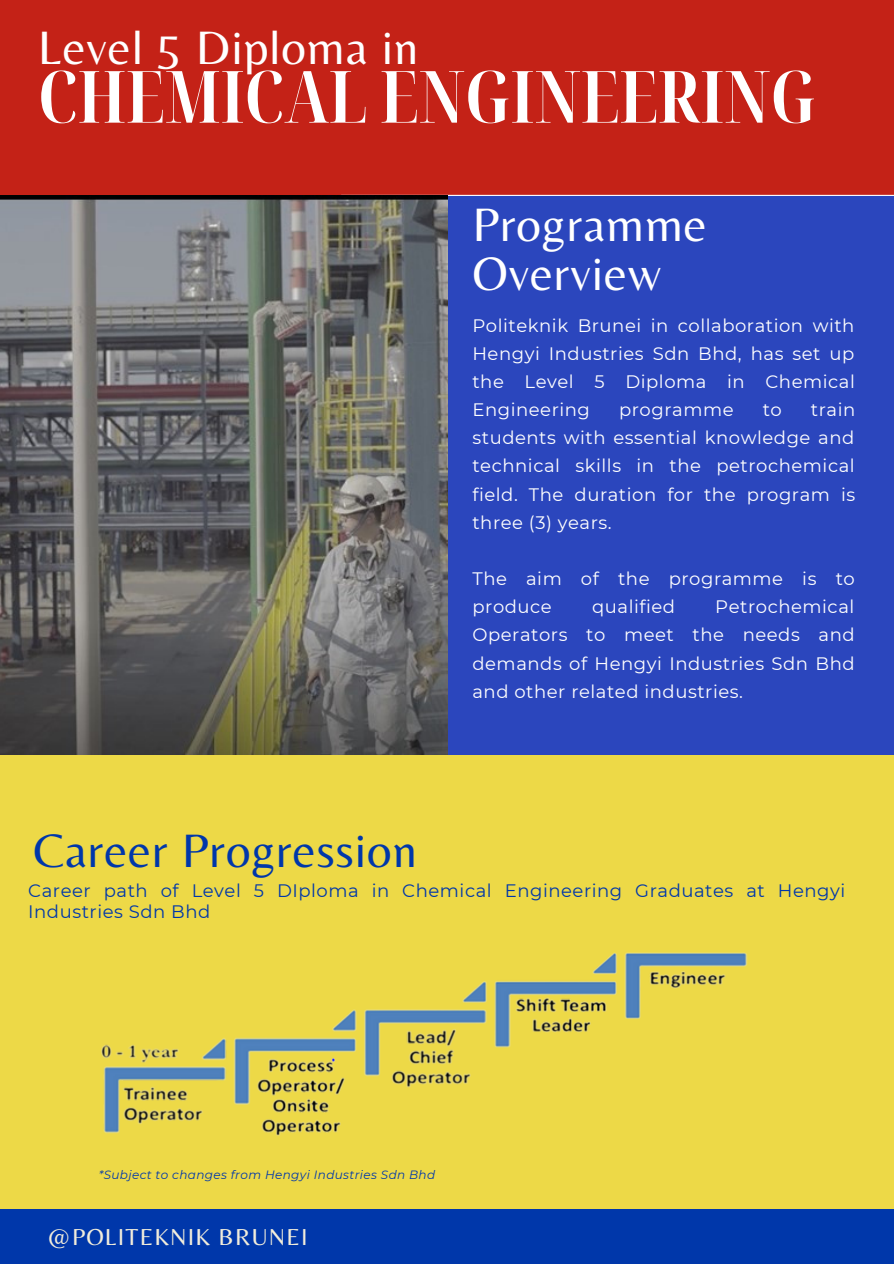
<style>
.page{position:relative;width:894px;height:1264px;background:#fff}
.page>*{position:absolute;margin:0;border:0;box-sizing:border-box;transform-origin:0 0}
.t1{font:700 extra-condensed 72px "Noto Serif Display";color:#fff}
.t2{font:48.75px "Belleza";letter-spacing:.02em;color:#fff}
.t3{font:48.75px "Belleza";letter-spacing:.02em;color:#0037aa}
.t4{font:24px "Belleza";letter-spacing:.05em;color:#f2eddb}
.t5{font:18px/28.2px "Montserrat";letter-spacing:.03em;color:#fff;text-align:justify}
.t6{font:18px/21.5px "Montserrat";letter-spacing:.03em;color:#0037aa}
.t7{font:italic 12px "Montserrat";letter-spacing:.03em;color:#0037aa}
</style>
<div class="page">
<div style="left:0;top:675px;width:893px;height:533px;background:#edd947"></div>
<div style="left:447px;top:195px;width:446px;height:559px;background:#2b46bd"></div>
<div style="left:0;top:0;width:893px;height:195px;background:#c42217"></div>
<hr style="left:341px;top:195px;width:552px;height:1px;background:#fff">
<img style="left:0;top:196px;width:447px;height:558px">
<div style="left:0;top:1209px;width:893px;height:54px;background:#0037aa"></div>
<img style="left:101px;top:952px;width:647px;height:184px">
<p class="t2" style="left:38px;top:19px;width:382px">Level 5 Diploma in</p>
<p class="t1" style="left:38px;top:46px;width:779px">CHEMICAL ENGINEERING</p>
<p class="t2" style="left:472px;top:196px;width:236px">Programme</p>
<p class="t2" style="left:472px;top:244px;width:190px">Overview</p>
<p class="t3" style="left:33px;top:821px;width:385px">Career Progression</p>
<p class="t5" style="left:472px;top:311px;width:384px">Politeknik Brunei in collaboration with Hengyi Industries Sdn Bhd, has set up the Level 5 Diploma in Chemical Engineering</p>
<p class="t5" style="left:472px;top:395px;width:384px;text-indent:338px">train students with essential knowledge and technical skills in the petrochemical field. The duration for the program is three (3) years.</p>
<p class="t5" style="left:472px;top:564px;width:384px">The aim of the programme is to produce</p>
<p class="t5" style="left:619px;top:395px;width:116px">programme</p>
<p class="t5" style="left:762px;top:395px;width:21px">to</p>
<p class="t5" style="left:592px;top:592px;width:85px">qualified</p>
<p class="t5" style="left:472px;top:592px;width:383px;text-indent:243px">Petrochemical Operators to meet the needs and demands of Hengyi Industries Sdn Bhd and other related industries.</p>
<p class="t6" style="left:28px;top:879px;width:818px">Career path of Level 5 DIploma in Chemical Engineering Graduates at Hengyi<br>Industries Sdn Bhd</p>
<p class="t7" style="left:99px;top:1167px;width:338px">*Subject to changes from Hengyi Industries Sdn Bhd</p>
<p class="t4" style="left:47px;top:1222px;width:262px">@POLITEKNIK BRUNEI</p>
</div>
